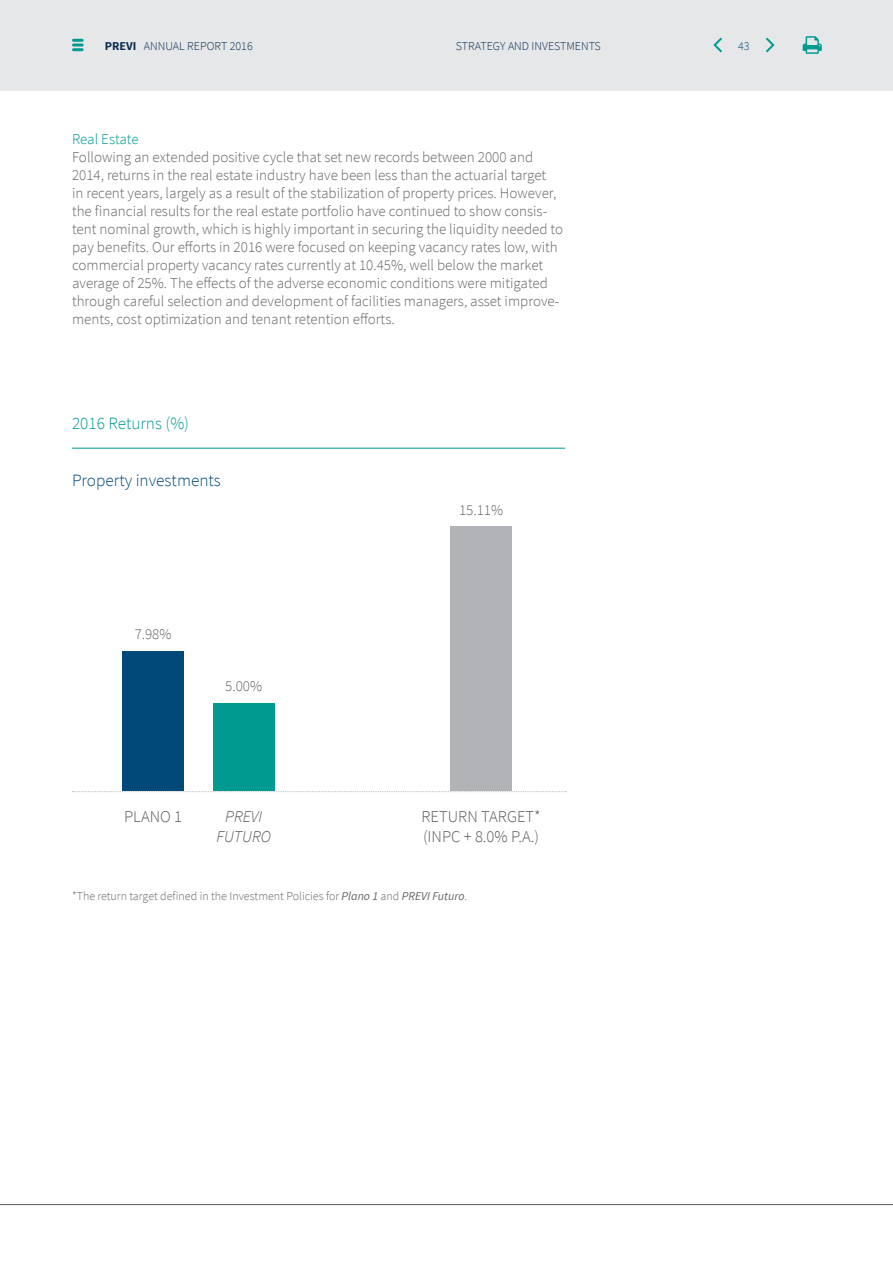
<style>
.page{position:relative;width:893px;height:1263px;background:#fff}
.page>*{position:absolute;margin:0;border:0;box-sizing:border-box;transform-origin:0 0}
.t1{font:300 17.25px "Source Sans Pro";color:#004978}
.t2{font:300 17.25px "Source Sans Pro";color:#009a91}
.t3{font:300 16.5px/19.8px "Source Sans Pro";color:#58595b}
.t4{font:italic 300 16.5px/19.8px "Source Sans Pro";color:#58595b}
.t5{font:300 15px/18px "Source Sans Pro";color:#636466}
.t6{font:300 15px "Source Sans Pro";letter-spacing:-.005em;color:#009a91}
.t7{font:300 12px "Source Sans Pro";color:#636466}
.t8{font:300 12px "Source Sans Pro";color:#0a2a50}
.t9{font:300 12px "Source Sans Pro";color:#004978}
.s1{font-weight:700}
.s2{font-weight:400;font-style:italic}
</style>
<div class="page">
<div style="left:0;top:0;width:893px;height:90px;background:#e6e7e8"></div>
<svg style="left:766px;top:38px;width:8px;height:14px"></svg>
<svg style="left:713px;top:38px;width:9px;height:14px"></svg>
<svg style="left:803px;top:36px;width:19px;height:18px"></svg>
<svg style="left:74px;top:39px;width:8px;height:12px"></svg>
<hr style="left:0;top:1204px;width:893px;height:1px;background:#58595b">
<div style="left:450px;top:527px;width:62px;height:264px;background:#b1b3b6"></div>
<div style="left:213px;top:703px;width:61px;height:88px;background:#009a91"></div>
<div style="left:122px;top:651px;width:62px;height:140px;background:#004978"></div>
<hr style="left:72px;top:448px;width:493px;height:1px;background:#009a91">
<svg style="left:72px;top:791px;width:494px;height:1px"></svg>
<p class="t8" style="left:105px;top:38px;width:149px"><span class="s1">PREVI</span> Annual Report 2016</p>
<p class="t8" style="left:456px;top:38px;width:14px">Strat</p>
<p class="t8" style="left:487px;top:38px;width:109px">egy and investm ents</p>
<p class="t9" style="left:738px;top:38px;width:13px">43</p>
<p class="t6" style="left:72px;top:130px;width:68px">Real Estate</p>
<p class="t5" style="left:72px;top:148px;width:493px">Following an extended positive cycle that set new records between 2000 and 2014, returns in the real estate industry have been less than the actuarial target<br>in recent years, largely as a result of the stabilization of property prices. However, the financial results for the real estate portfolio have continued to show consis&shy;tent nominal growth, which is highly important in securing the liquidity needed to pay benefits. Our efforts in 2016 were focused on keeping vacancy rates low, with commercial property vacancy rates currently at 10.45%, well below the market average of 25%. The effects of the adverse economic conditions were mitigated through careful selection and development of facilities managers, asset improve&shy;ments, cost optimization and tenant retention efforts.</p>
<p class="t2" style="left:72px;top:412px;width:119px">2016 Returns (%)</p>
<p class="t1" style="left:72px;top:470px;width:150px">Property investments</p>
<p class="t5" style="left:135px;top:625px;width:38px">7.98%</p>
<p class="t5" style="left:225px;top:677px;width:38px">5.00%</p>
<p class="t5" style="left:459px;top:501px;width:46px">15.11%</p>
<p class="t3" style="left:124px;top:807px;width:60px">Plano 1</p>
<p class="t4" style="left:216px;top:807px;width:46px;text-indent:9px">PREVI<br>FUTURO</p>
<p class="t3" style="left:421px;top:807px;width:121px">Return target* (INPC + 8.0% p.a.)</p>
<p class="t7" style="left:72px;top:889px;width:397px">*The return target defined in the Investment Policies for <span class="s2">Plano 1</span> and <span class="s2">PREVI Futuro</span>.</p>
</div>
